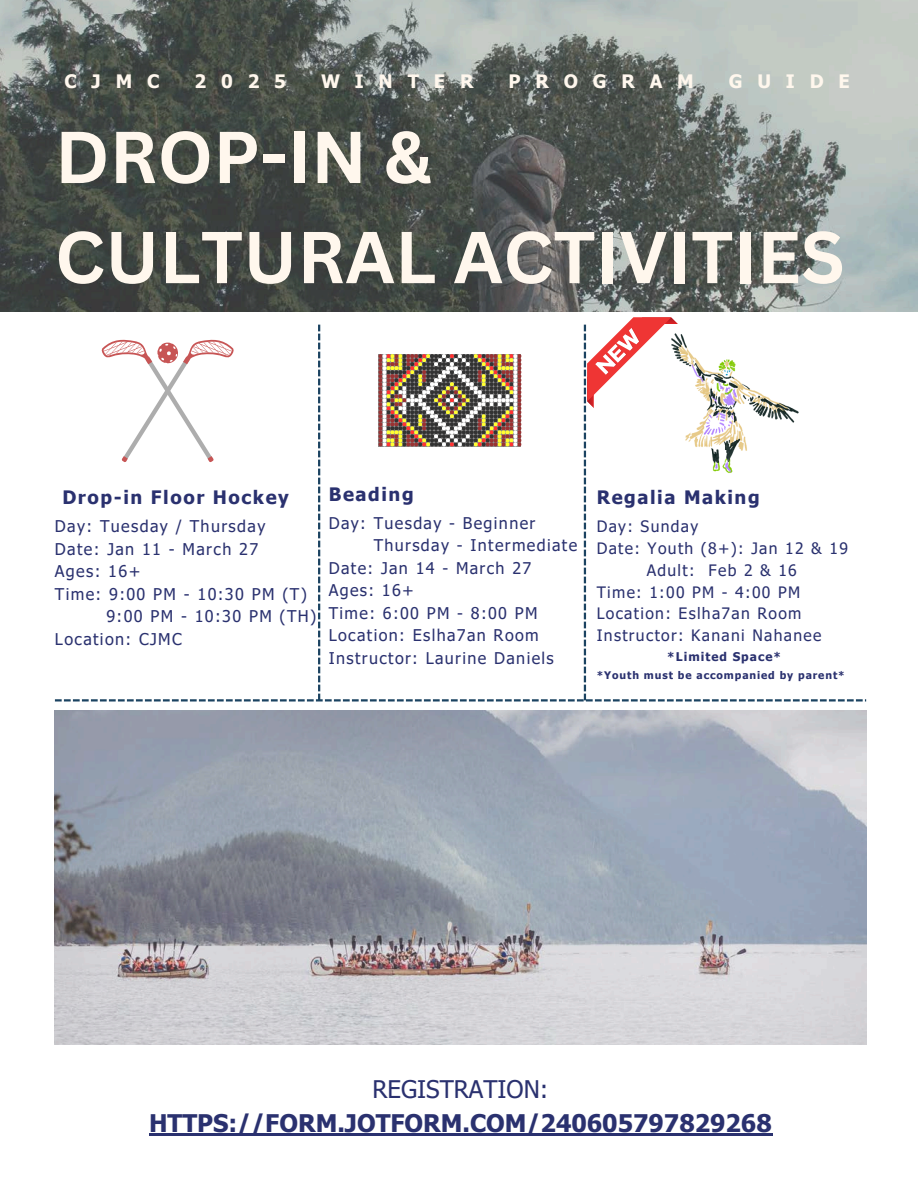
<style>
.page{position:relative;width:918px;height:1188px;background:#fff}
.page>*{position:absolute;margin:0;border:0;box-sizing:border-box;transform-origin:0 0}
.t1{font:700 71.7px/100.2px "Canva Sans";color:#fff7ed}
.t2{font:700 24.3px/33.8px "Tahoma";color:#2a316f;text-align:center}
.t3{font:700 18.45px "Tahoma";letter-spacing:.085em;color:#2a316f}
.t4{font:700 18.45px "Tahoma";letter-spacing:.8em;color:#fff7ed}
.t5{font:16.2px "Tahoma";letter-spacing:.085em;color:#2a316f}
.t6{font:15.75px "Tahoma";letter-spacing:.085em;color:#2a316f}
.t7{font:700 12px "Tahoma";letter-spacing:.085em;color:#2a316f}
.t8{font:700 10.5px "Tahoma";letter-spacing:.085em;color:#2a316f}
.s1{font-weight:400}
</style>
<div class="page">
<hr style="left:149px;top:1134px;width:623px;height:2px;background:#2a316f">
<img style="left:0;top:1px;width:918px;height:310px">
<img style="left:55px;top:710px;width:811px;height:334px">
<svg style="left:55px;top:317px;width:811px;height:385px"></svg>
<p class="t4" style="left:64px;top:70px;width:96px">CJMC</p>
<p class="t4" style="left:194px;top:70px;width:93px">2025</p>
<p class="t4" style="left:321px;top:70px;width:154px">WINTER</p>
<p class="t4" style="left:509px;top:70px;width:187px">PROGRAM</p>
<p class="t4" style="left:729px;top:70px;width:123px">GUIDE</p>
<p class="t1" style="left:55px;top:105px;width:791px">DROP-IN &amp;<br>CULTURAL ACTIVITIES</p>
<p class="t3" style="left:62px;top:486px;width:228px">Drop-in Floor Hockey</p>
<p class="t5" style="left:55px;top:516px;width:212px">Day: Tuesday / Thursday</p>
<p class="t5" style="left:55px;top:538px;width:205px">Date: Jan 11 - March 27</p>
<p class="t5" style="left:55px;top:561px;width:87px">Ages: 16+</p>
<p class="t5" style="left:55px;top:583px;width:253px">Time: 9:00 PM - 10:30 PM (T)</p>
<p class="t5" style="left:106px;top:606px;width:212px">9:00 PM - 10:30 PM (TH)</p>
<p class="t5" style="left:55px;top:628px;width:128px">Location: CJMC</p>
<h3 class="t3" style="left:329px;top:482px;width:86px">Beading</h3>
<h1 class="t5" style="left:329px;top:513px;width:208px">Day: Tuesday - Beginner</h1>
<h1 class="t5" style="left:374px;top:535px;width:205px">Thursday - Intermediate</h1>
<h1 class="t5" style="left:329px;top:558px;width:204px">Date: Jan 14 - March 27</h1>
<h1 class="t5" style="left:329px;top:580px;width:87px">Ages: 16+</h1>
<h1 class="t5" style="left:329px;top:603px;width:210px">Time: 6:00 PM - 8:00 PM</h1>
<h1 class="t5" style="left:329px;top:625px;width:212px">Location: Eslha7an Room</h1>
<h1 class="t5" style="left:329px;top:648px;width:227px">Instructor: Laurine Daniels</h1>
<p class="t3" style="left:597px;top:486px;width:164px">Regalia Making</p>
<p class="t6" style="left:597px;top:516px;width:103px">Day: Sunday</p>
<p class="t6" style="left:597px;top:538px;width:253px">Date: Youth (8+): Jan 12 &amp; 19</p>
<h4 class="t6" style="left:647px;top:560px;width:152px">Adult: Feb 2 &amp; 16</h4>
<h4 class="t6" style="left:597px;top:582px;width:205px">Time: 1:00 PM - 4:00 PM</h4>
<h4 class="t6" style="left:597px;top:604px;width:206px">Location: Eslha7an Room</h4>
<h5 class="t6" style="left:597px;top:626px;width:226px">Instructor: Kanani Nahanee</h5>
<h5 class="t7" style="left:667px;top:649px;width:115px">*Limited Space*</h5>
<p class="t8" style="left:597px;top:668px;width:250px">*Youth must be accompanied by parent*</p>
<p class="t2" style="left:149px;top:1071px;width:624px"><span class="s1">REGISTRATION:<br></span>HTTPS://FORM.JOTFORM.COM/240605797829268</p>
</div>
